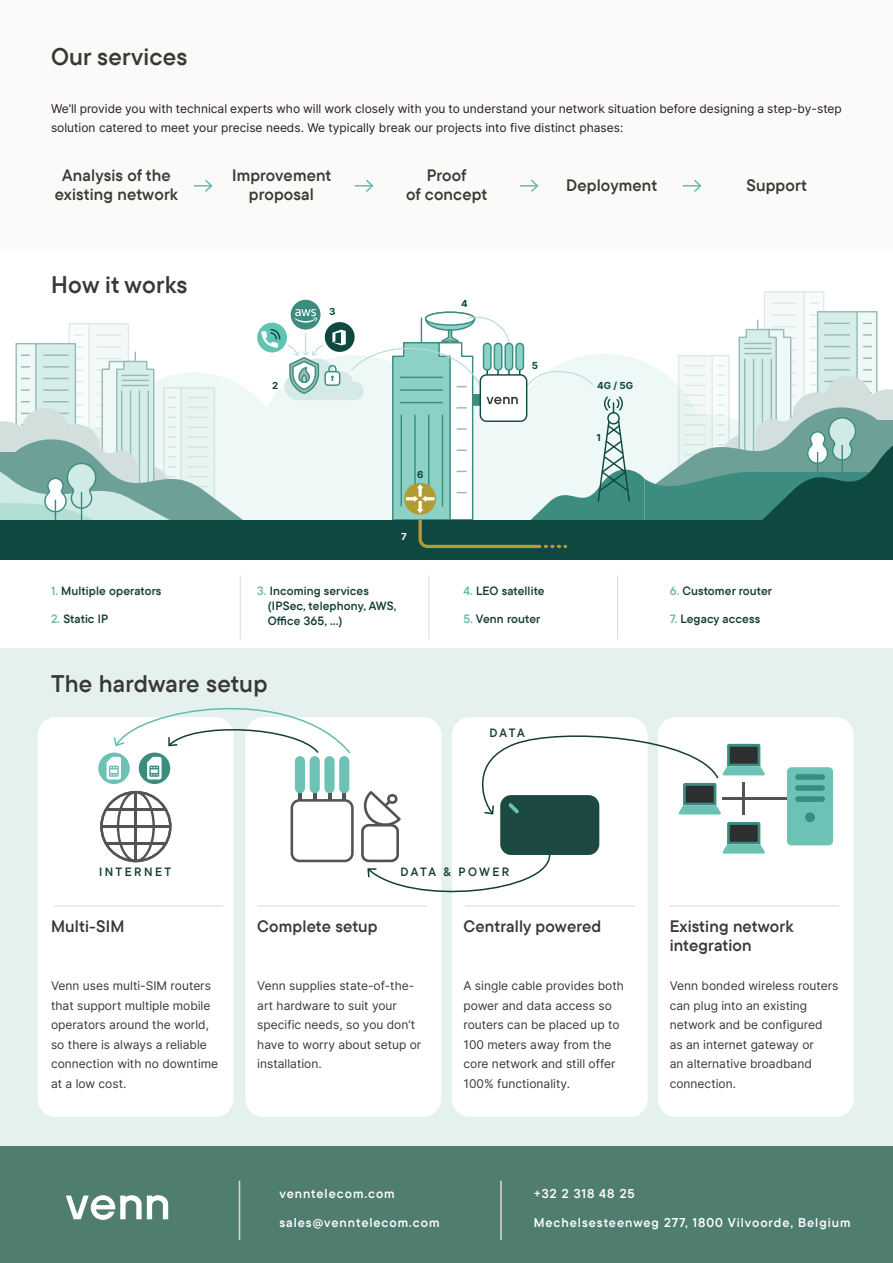
<style>
.page{position:relative;width:893px;height:1263px;background:#fff}
.page>*{position:absolute;margin:0;border:0;box-sizing:border-box;transform-origin:0 0}
.t1{font:24px "TT Commons Pro Db";letter-spacing:.01em;color:#383935}
.t2{font:16.5px/19.5px "TT Commons Pro Db";letter-spacing:.01em;color:#383935;text-align:center}
.t3{font:12.75px "TT Commons Pro Db";letter-spacing:.075em;color:#fff}
.t4{font:12px/19.5px "Inter";color:#383935}
.t5{font:12px/19.5px "Inter";color:#231f20}
.t6{font:12px/15px "TT Commons Pro Db";letter-spacing:.01em;color:#143d35}
.t7{font:12px "TT Commons Pro Db";letter-spacing:.18em;color:#143d35}
.t8{font:12px "TT Commons Pro Db";letter-spacing:.2em;color:#143d35}
.t9{font:700 9.75px "Inter";color:#0f4841}
.t10{font:700 9.75px "Inter";color:#fff}
.s1{color:#65bab0}
</style>
<div class="page">
<div style="left:0;top:649px;width:893px;height:497px;background:#e4f1ef"></div>
<div style="left:0;top:1146px;width:893px;height:117px;background:#4f7e71"></div>
<div style="left:0;top:0;width:893px;height:234px;background:#fcf9f9"></div>
<div style="left:38px;top:717px;width:195px;height:400px;background:#fff;border-radius:18px"></div>
<div style="left:245px;top:717px;width:196px;height:400px;background:#fff;border-radius:18px"></div>
<div style="left:452px;top:717px;width:196px;height:400px;background:#fff;border-radius:18px"></div>
<div style="left:658px;top:717px;width:196px;height:400px;background:#fff;border-radius:18px"></div>
<svg style="left:291px;top:791px;width:63px;height:71px"></svg>
<div style="left:295px;top:756px;width:10px;height:37px;background:#6bc2b5;border-radius:5px"></div>
<div style="left:310px;top:756px;width:10px;height:37px;background:#6bc2b5;border-radius:5px"></div>
<div style="left:324px;top:756px;width:11px;height:37px;background:#6bc2b5;border-radius:5px"></div>
<div style="left:339px;top:756px;width:10px;height:37px;background:#6bc2b5;border-radius:5px"></div>
<svg style="left:100px;top:791px;width:71px;height:71px"></svg>
<hr style="left:103px;top:825px;width:67px;height:3px;background:#545456">
<hr style="left:107px;top:808px;width:58px;height:2px;background:#545456">
<hr style="left:107px;top:842px;width:58px;height:3px;background:#545456">
<svg style="left:98px;top:707px;width:253px;height:77px"></svg>
<svg style="left:366px;top:854px;width:185px;height:52px"></svg>
<hr style="left:54px;top:906px;width:169px;height:1px;background:#dcd8d7">
<hr style="left:257px;top:906px;width:170px;height:1px;background:#dcd8d7">
<hr style="left:465px;top:906px;width:169px;height:1px;background:#dcd8d7">
<hr style="left:670px;top:906px;width:169px;height:1px;background:#dcd8d7">
<div style="left:784px;top:292px;width:40px;height:150px;background:#f9fcfc"></div>
<div style="left:764px;top:292px;width:40px;height:150px;background:#f2f9f8"></div>
<div style="left:291px;top:300px;width:29px;height:30px;background:#3a8d80;border-radius:50%"></div>
<div style="left:0;top:520px;width:893px;height:39px;background:#0f4841"></div>
<svg style="left:0;top:303px;width:893px;height:246px"></svg>
<svg style="left:66px;top:1195px;width:102px;height:25px"></svg>
<hr style="left:239px;top:1180px;width:1px;height:60px;background:#dcd8d7">
<hr style="left:500px;top:1180px;width:2px;height:60px;background:#dcd8d7">
<div style="left:362px;top:825px;width:36px;height:36px;background:#fff;border-radius:6px"></div>
<div style="left:361px;top:824px;width:38px;height:38px;border:3px solid #535252;border-radius:6px"></div>
<svg style="left:363px;top:791px;width:38px;height:35px"></svg>
<svg style="left:722px;top:822px;width:43px;height:32px"></svg>
<div style="left:787px;top:767px;width:46px;height:78px;background:#6bc2b5;border-radius:4px"></div>
<div style="left:795px;top:774px;width:30px;height:6px;background:#388c80;border-radius:3px"></div>
<div style="left:795px;top:785px;width:30px;height:6px;background:#388c80;border-radius:3px"></div>
<div style="left:795px;top:796px;width:30px;height:6px;background:#388c80;border-radius:3px"></div>
<div style="left:805px;top:812px;width:10px;height:10px;background:#388c80;border-radius:5px"></div>
<hr style="left:723px;top:797px;width:64px;height:3px;background:#545456">
<div style="left:500px;top:795px;width:99px;height:60px;background:#1c4a42;border-radius:11px"></div>
<svg style="left:482px;top:728px;width:283px;height:88px"></svg>
<div style="left:0;top:26px;width:893px;height:223px;background:#fcf9f9"></div>
<svg style="left:194px;top:180px;width:19px;height:12px"></svg>
<svg style="left:355px;top:180px;width:19px;height:12px"></svg>
<svg style="left:520px;top:180px;width:19px;height:12px"></svg>
<svg style="left:683px;top:180px;width:19px;height:12px"></svg>
<hr style="left:240px;top:575px;width:1px;height:64px;background:#dcd8d7">
<hr style="left:429px;top:575px;width:1px;height:64px;background:#dcd8d7">
<hr style="left:617px;top:575px;width:1px;height:64px;background:#dcd8d7">
<h1 class="t1" style="left:51px;top:39px;width:138px">Our services</h1>
<p class="t5" style="left:51px;top:98px;width:792px">We’ll provide you with technical experts who will work closely with you to understand your network situation before designing a step-by-step solution catered to meet your precise needs. We typically break our projects into five distinct phases:</p>
<h2 class="t2" style="left:55px;top:165px;width:125px">Analysis of the existing network</h2>
<h2 class="t2" style="left:232px;top:165px;width:101px">Improvement proposal</h2>
<h2 class="t2" style="left:406px;top:165px;width:83px">Proof<br>of concept</h2>
<h2 class="t2" style="left:566px;top:175px;width:93px">Deployment</h2>
<h2 class="t2" style="left:746px;top:175px;width:62px">Support</h2>
<h1 class="t1" style="left:51px;top:266px;width:138px">How it works</h1>
<p class="t6" style="left:51px;top:584px;width:112px"><span class="s1">1.</span> Multiple operators</p>
<p class="t6" style="left:51px;top:611px;width:59px"><span class="s1">2.</span> Static IP</p>
<p class="t9" style="left:272px;top:379px;width:8px">2</p>
<p class="t9" style="left:329px;top:304px;width:8px">3</p>
<p class="t9" style="left:461px;top:296px;width:8px">4</p>
<p class="t9" style="left:417px;top:467px;width:8px">6</p>
<p class="t10" style="left:401px;top:529px;width:7px">7</p>
<p class="t9" style="left:532px;top:358px;width:8px">5</p>
<p class="t6" style="left:268px;top:584px;width:130px;text-indent:-11px"><span class="s1">3.</span> Incoming services (IPSec, telephony, AWS,<br>Office 365, ...)</p>
<p class="t6" style="left:463px;top:584px;width:83px"><span class="s1">4.</span> LEO satellite</p>
<p class="t6" style="left:463px;top:611px;width:78px"><span class="s1">5.</span> Venn router</p>
<h1 class="t1" style="left:51px;top:666px;width:218px">The hardware setup</h1>
<p class="t6" style="left:489px;top:725px;width:37px">DATA</p>
<p class="t9" style="left:597px;top:378px;width:37px">4G / 5G</p>
<p class="t9" style="left:596px;top:431px;width:6px">1</p>
<p class="t6" style="left:670px;top:584px;width:104px"><span class="s1">6.</span> Customer router</p>
<p class="t6" style="left:670px;top:611px;width:92px"><span class="s1">7.</span> Legacy access</p>
<p class="t8" style="left:99px;top:863px;width:74px">INTERNET</p>
<p class="t7" style="left:400px;top:863px;width:110px">DATA &amp; POWER</p>
<h2 class="t2" style="left:51px;top:916px;width:75px">Multi-SIM</h2>
<p class="t4" style="left:51px;top:976px;width:169px">Venn uses multi-SIM routers that support multiple mobile operators around the world, so there is always a reliable connection with no downtime at a low cost.</p>
<h2 class="t2" style="left:257px;top:916px;width:122px">Complete setup</h2>
<p class="t4" style="left:257px;top:976px;width:166px">Venn supplies state-of-the&shy;art hardware to suit your specific needs, so you don’t have to worry about setup or installation.</p>
<h2 class="t2" style="left:463px;top:916px;width:139px">Centrally powered</h2>
<p class="t4" style="left:463px;top:976px;width:162px">A single cable provides both power and data access so routers can be placed up to<br>100 meters away from the core network and still offer<br>100% functionality.</p>
<h2 class="t2" style="left:670px;top:916px;width:125px;text-align:left">Existing network integration</h2>
<p class="t4" style="left:670px;top:976px;width:170px">Venn bonded wireless routers can plug into an existing network and be configured as an internet gateway or<br>an alternative broadband connection.</p>
<p class="t3" style="left:279px;top:1184px;width:117px">venntelecom.com</p>
<p class="t3" style="left:279px;top:1213px;width:162px">sales@venntelecom.com</p>
<p class="t3" style="left:534px;top:1184px;width:103px">+32 2 318 48 25</p>
<p class="t3" style="left:534px;top:1213px;width:318px">Mechelsesteenweg 277, 1800 Vilvoorde, Belgium</p>
</div>
